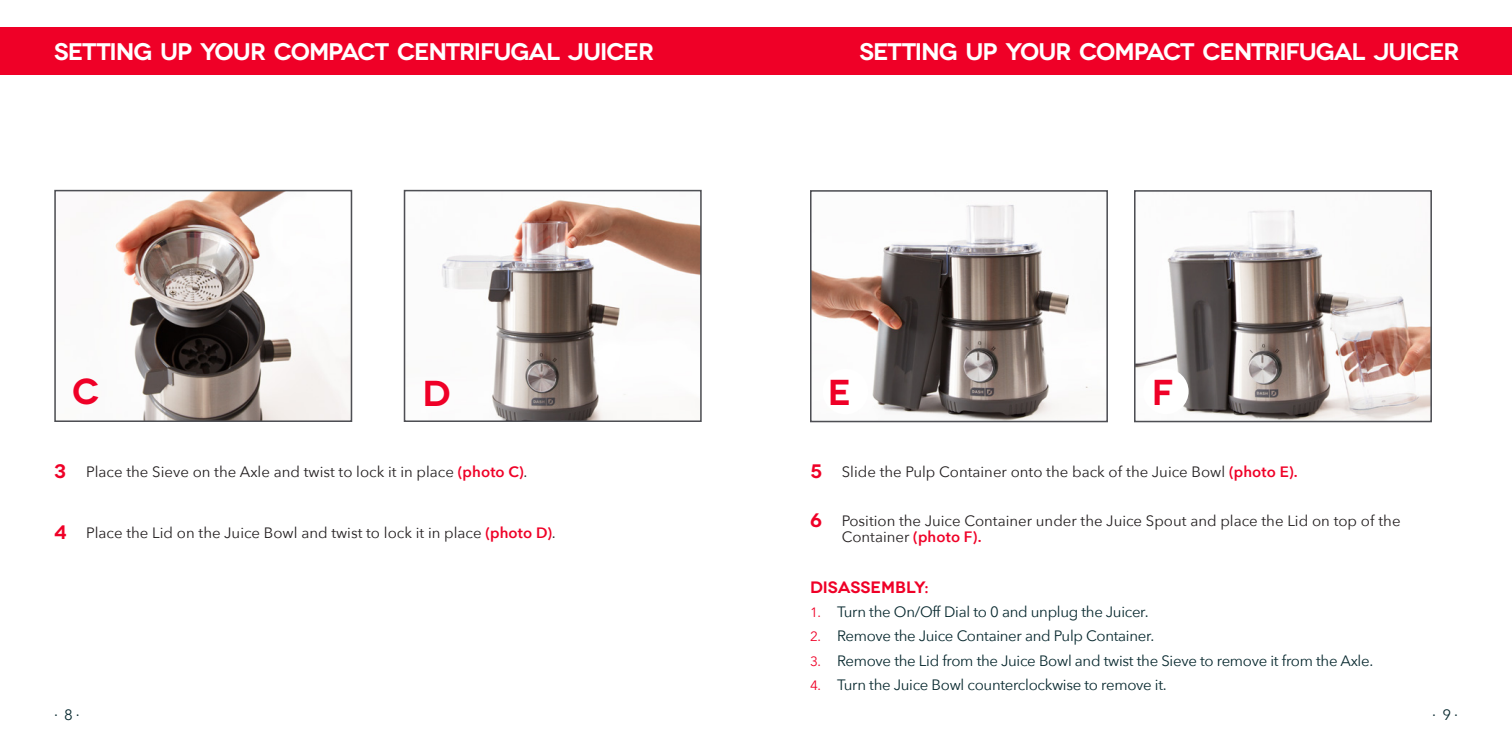
<style>
.page{position:relative;width:1512px;height:756px;background:#fff}
.page>*{position:absolute;margin:0;border:0;box-sizing:border-box;transform-origin:0 0}
.t1{font:600 36px "Novecentowide";color:#ef0027}
.t2{font:600 24px "Novecentowide";letter-spacing:-.04em;color:#fff}
.t3{font:600 24px "Novecentowide";letter-spacing:-.015em;color:#fff}
.t4{font:600 19.5px "Novecentowide";color:#ef0027}
.t5{font:600 16.5px "Novecentowide";color:#ef0027}
.t6{font:15px/16.5px "Avenir Next";color:#231f20}
.t7{font:15px "Avenir Next";letter-spacing:-.02em;color:#08292f}
.s1{font-weight:600;color:#ef0027}
.s2{font-size:13.5px;color:#ef0027}
</style>
<div class="page">
<div style="left:0;top:27px;width:1512px;height:48px;background:#ef0027"></div>
<img style="left:115px;top:193px;width:234px;height:226px">
<div style="left:54px;top:190px;width:298px;height:232px;border:2px solid #4e4f54"></div>
<img style="left:441px;top:200px;width:258px;height:219px">
<div style="left:404px;top:190px;width:298px;height:232px;border:2px solid #4e4f54"></div>
<img style="left:813px;top:205px;width:275px;height:214px">
<div style="left:810px;top:190px;width:298px;height:232px;border:2px solid #4e4f54"></div>
<div style="left:823px;top:369px;width:45px;height:45px;background:#fff;border-radius:50%"></div>
<img style="left:1137px;top:210px;width:292px;height:209px">
<div style="left:1134px;top:190px;width:298px;height:232px;border:2px solid #4e4f54"></div>
<div style="left:1143px;top:369px;width:46px;height:45px;background:#fff;border-radius:50%"></div>
<p class="t3" style="left:125px;top:35px;width:579px">USING YOUR COMPACT COLD PRESSED JUICER</p>
<p class="t2" style="left:54px;top:37px;width:602px">SETTING UP YOUR COMPACT CENTRIFUGAL JUICER</p>
<p class="t2" style="left:859px;top:37px;width:602px">SETTING UP YOUR COMPACT CENTRIFUGAL JUICER</p>
<p class="t1" style="left:72px;top:370px;width:29px">C</p>
<p class="t1" style="left:423px;top:372px;width:30px">D</p>
<p class="t4" style="left:54px;top:459px;width:13px">3</p>
<p class="t6" style="left:86px;top:463px;width:443px">Place the Sieve on the Axle and twist to lock it in place <span class="s1">(photo C)</span>.</p>
<p class="t4" style="left:54px;top:520px;width:15px">4</p>
<p class="t6" style="left:86px;top:524px;width:471px">Place the Lid on the Juice Bowl and twist to lock it in place <span class="s1">(photo D)</span>.</p>
<p class="t1" style="left:828px;top:370px;width:25px">E</p>
<p class="t1" style="left:1152px;top:370px;width:23px">F</p>
<p class="t4" style="left:810px;top:459px;width:14px">5</p>
<p class="t6" style="left:842px;top:463px;width:457px">Slide the Pulp Container onto the back of the Juice Bowl <span class="s1">(photo E).</span></p>
<p class="t6" style="left:842px;top:512px;width:560px">Position the Juice Container under the Juice Spout and place the Lid on top of the<br>Container <span class="s1">(photo F).</span></p>
<p class="t5" style="left:810px;top:577px;width:120px">DISASSEMBLY:</p>
<p class="t7" style="left:810px;top:599px;width:340px"><span class="s2">1.</span> Turn the On/Off Dial to 0 and unplug the Juicer.</p>
<p class="t7" style="left:810px;top:623px;width:346px"><span class="s2">2.</span> Remove the Juice Container and Pulp Container.</p>
<p class="t7" style="left:810px;top:648px;width:565px"><span class="s2">3.</span> Remove the Lid from the Juice Bowl and twist the Sieve to remove it from the Axle.</p>
<p class="t7" style="left:810px;top:672px;width:358px"><span class="s2">4.</span> Turn the Juice Bowl counterclockwise to remove it.</p>
<p class="t4" style="left:810px;top:509px;width:14px">6</p>
<p class="t7" style="left:54px;top:702px;width:27px">∙ 8 ∙</p>
<p class="t7" style="left:1432px;top:702px;width:27px">∙ 9 ∙</p>
</div>
